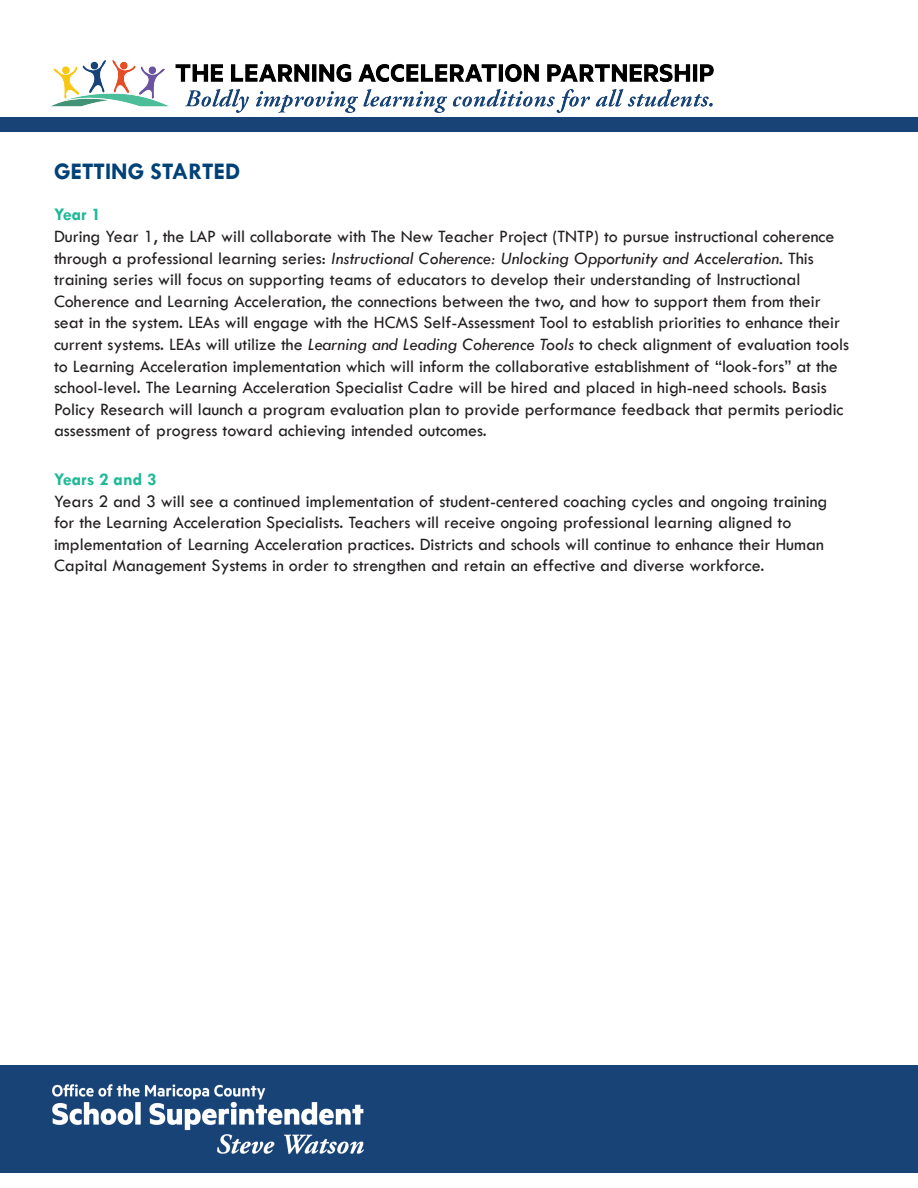
<style>
.page{position:relative;width:918px;height:1188px;background:#fff}
.page>*{position:absolute;margin:0;border:0;box-sizing:border-box;transform-origin:0 0}
.Heading_1{font:700 24px "Tw Cen";color:#004178}
.Body_text{font:18px/21.6px "Tw Cen";color:#231f20}
.Heading_2{font:700 18px "Tw Cen";color:#1eb996}
.s1{font-style:italic}
</style>
<div class="page">
<div style="left:0;top:117px;width:918px;height:15px;background:#184377"></div>
<div style="left:0;top:1065px;width:918px;height:108px;background:#184377"></div>
<img style="left:53px;top:1085px;width:310px;height:68px">
<img style="left:51px;top:60px;width:663px;height:52px">
<p class="Heading_1" style="left:54px;top:157px;width:188px">GETTING STARTED</p>
<p class="Heading_2" style="left:54px;top:204px;width:49px">Year 1</p>
<p class="Body_text" style="left:54px;top:225px;width:797px">During Year 1, the LAP will collaborate with The New Teacher Project (TNTP) to pursue instructional coherence through a professional learning series: <span class="s1">Instructional Coherence: Unlocking Opportunity and Acceleration.</span> This training series will focus on supporting teams of educators to develop their understanding of Instructional Coherence and Learning Acceleration, the connections between the two, and how to support them from their seat in the system. LEAs will engage with the HCMS Self-Assessment Tool to establish priorities to enhance their current systems. LEAs will utilize the <span class="s1">Learning and Leading Coherence Tools</span> to check alignment of evaluation tools to Learning Acceleration implementation which will inform the collaborative establishment of “look-fors” at the school-level. The Learning Acceleration Specialist Cadre will be hired and placed in high-need schools. Basis Policy Research will launch a program evaluation plan to provide performance feedback that permits periodic assessment of progress toward achieving intended outcomes.</p>
<p class="Heading_2" style="left:54px;top:469px;width:104px">Years 2 and 3</p>
<p class="Body_text" style="left:54px;top:490px;width:775px">Years 2 and 3 will see a continued implementation of student-centered coaching cycles and ongoing training for the Learning Acceleration Specialists. Teachers will receive ongoing professional learning aligned to implementation of Learning Acceleration practices. Districts and schools will continue to enhance their Human Capital Management Systems in order to strengthen and retain an effective and diverse workforce.</p>
</div>
